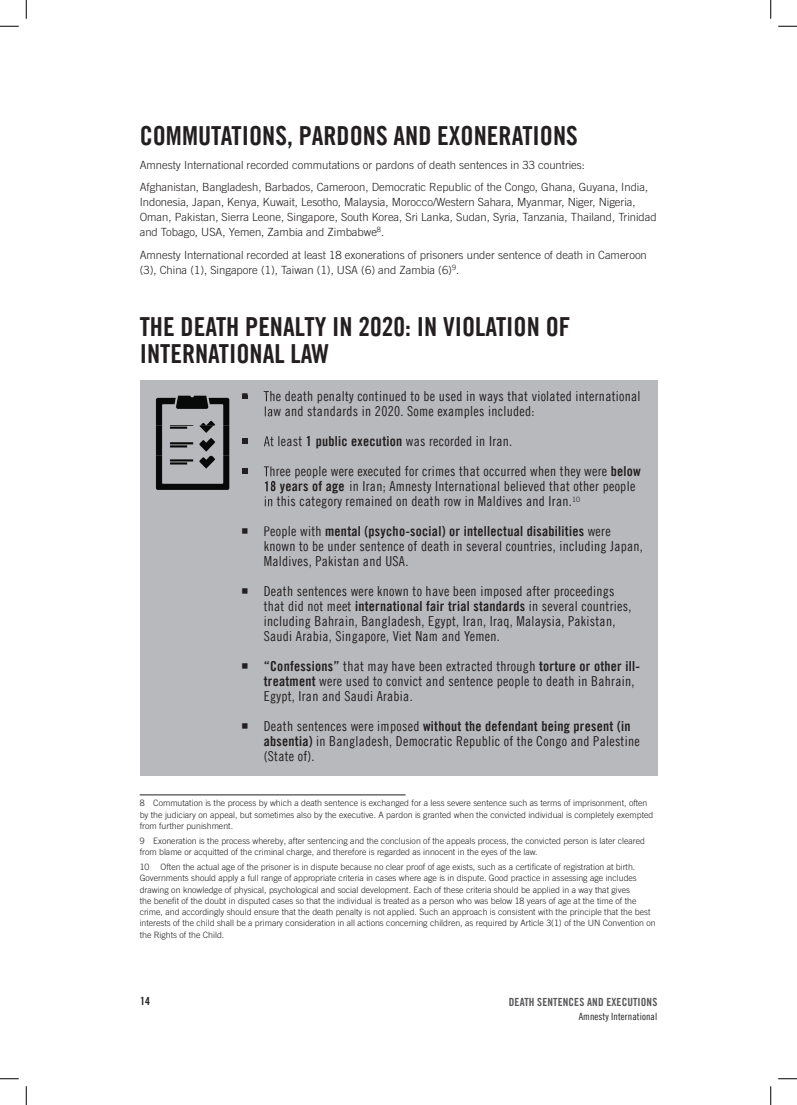
<style>
.page{position:relative;width:797px;height:1105px;background:#fff}
.page>*{position:absolute;margin:0;border:0;box-sizing:border-box;transform-origin:0 0}
.t1{font:26.25px/26.2px "Amnesty Trade Gothic Bd Cn 20";color:#231f20}
.t2{font:13.75px/15px "Amnesty Trade Gothic Cn 18";letter-spacing:.02em;color:#231f20}
.t3{font:13.75px "Amnesty Trade Gothic Bd Cn 20";letter-spacing:.02em;color:#231f20}
.t4{font:300 11.25px/15px "Amnesty Trade Gothic";color:#231f20}
.t5{font:11.25px "Amnesty Trade Gothic Bd Cn 20";letter-spacing:.01em;color:#5a5a5d}
.t6{font:11.25px "Amnesty Trade Gothic Bd Cn 20";color:#231f20}
.t7{font:10px "Amnesty Trade Gothic Cn 18";letter-spacing:.01em;color:#231f20}
.t8{font:300 8.75px/11.2px "Amnesty Trade Gothic";color:#231f20}
.s1{font-family:"Amnesty Trade Gothic Bd Cn 20"}
.s2{font-family:"Amnesty Trade Gothic Cn 18"}
</style>
<div class="page">
<div style="left:140px;top:381px;width:517px;height:50px;background:#b8b9bc"></div>
<div style="left:140px;top:426px;width:517px;height:35px;background:#b8b9bc"></div>
<div style="left:140px;top:456px;width:517px;height:65px;background:#b8b9bc"></div>
<div style="left:140px;top:516px;width:517px;height:65px;background:#b8b9bc"></div>
<div style="left:140px;top:576px;width:517px;height:80px;background:#b8b9bc"></div>
<div style="left:140px;top:651px;width:517px;height:65px;background:#b8b9bc"></div>
<div style="left:140px;top:711px;width:517px;height:65px;background:#b8b9bc"></div>
<hr style="left:140px;top:794px;width:265px;height:1px;background:#231f20">
<img style="left:155px;top:396px;width:115px;height:94px">
<svg style="left:264px;top:396px;width:7px;height:23px"></svg>
<svg style="left:264px;top:436px;width:7px;height:10px"></svg>
<svg style="left:264px;top:466px;width:7px;height:41px"></svg>
<svg style="left:0;top:25px;width:19px;height:2px"></svg>
<svg style="left:778px;top:25px;width:19px;height:2px"></svg>
<svg style="left:0;top:1078px;width:19px;height:1px"></svg>
<svg style="left:778px;top:1078px;width:19px;height:1px"></svg>
<svg style="left:25px;top:0;width:2px;height:19px"></svg>
<svg style="left:25px;top:1086px;width:2px;height:19px"></svg>
<svg style="left:770px;top:0;width:1px;height:19px"></svg>
<svg style="left:770px;top:1086px;width:1px;height:19px"></svg>
<svg style="left:242px;top:395px;width:6px;height:4px"></svg>
<svg style="left:242px;top:439px;width:6px;height:5px"></svg>
<svg style="left:242px;top:469px;width:6px;height:5px"></svg>
<h1 class="t1" style="left:140px;top:123px;width:439px">COMMUTATIONS, PARDONS AND EXONERATIONS</h1>
<p class="t4" style="left:140px;top:153px;width:510px;line-height:22.5px">Amnesty International recorded commutations or pardons of death sentences in 33 countries:<br>Afghanistan, Bangladesh, Barbados, Cameroon, Democratic Republic of the Congo, Ghana, Guyana, India,</p>
<p class="t4" style="left:140px;top:195px;width:518px">Indonesia, Japan, Kenya, Kuwait, Lesotho, Malaysia, Morocco/Western Sahara, Myanmar, Niger, Nigeria,<br>Oman, Pakistan, Sierra Leone, Singapore, South Korea, Sri Lanka, Sudan, Syria, Tanzania, Thailand, Trinidad and Tobago, USA, Yemen, Zambia and Zimbabwe<sup>8</sup>.</p>
<p class="t4" style="left:140px;top:247px;width:508px">Amnesty International recorded at least 18 exonerations of prisoners under sentence of death in Cameroon (3), China (1), Singapore (1), Taiwan (1), USA (6) and Zambia (6)<sup>9</sup>.</p>
<h1 class="t1" style="left:140px;top:314px;width:432px">THE DEATH PENALTY IN 2020: IN VIOLATION OF<br>INTERNATIONAL LAW</h1>
<h2 class="t2" style="left:264px;top:389px;width:378px">The death penalty continued to be used in ways that violated international law and standards in 2020. Some examples included:</h2>
<h2 class="t2" style="left:264px;top:426px;width:378px;line-height:30px">At least <span class="s1">1 public execution</span> was recorded in Iran.<br>Three people were executed for crimes that occurred when they were <span class="s1">below</span></h2>
<h2 class="t2" style="left:264px;top:479px;width:373px"><span class="s1">18 years of age</span> in Iran; Amnesty International believed that other people in this category remained on death row in Maldives and Iran.<sup>10</sup></h2>
<h2 class="t3" style="left:264px;top:523px;width:348px"><span class="s2">People with</span> mental (psycho-social) or intellectual disabilities <span class="s2">were</span></h2>
<h2 class="t2" style="left:264px;top:539px;width:380px">known to be under sentence of death in several countries, including Japan,<br>Maldives, Pakistan and USA.</h2>
<p class="t2" style="left:264px;top:584px;width:369px">Death sentences were known to have been imposed after proceedings that did not meet <span class="s1">international fair trial standards</span> in several countries, including Bahrain, Bangladesh, Egypt, Iran, Iraq, Malaysia, Pakistan, Saudi Arabia, Singapore, Viet Nam and Yemen.</p>
<h2 class="t3" style="left:264px;top:658px;width:378px">“Confessions” <span class="s2">that may have been extracted through</span> torture or other ill-</h2>
<h2 class="t2" style="left:264px;top:674px;width:372px"><span class="s1">treatment</span> were used to convict and sentence people to death in Bahrain,<br>Egypt, Iran and Saudi Arabia.</h2>
<h2 class="t3" style="left:264px;top:718px;width:368px"><span class="s2">Death sentences were imposed</span> without the defendant being present (in</h2>
<h2 class="t2" style="left:264px;top:734px;width:377px"><span class="s1">absentia)</span> in Bangladesh, Democratic Republic of the Congo and Palestine (State of).</h2>
<p class="t8" style="left:140px;top:797px;width:515px">8 Commutation is the process by which a death sentence is exchanged for a less severe sentence such as terms of imprisonment, often by the judiciary on appeal, but sometimes also by the executive. A pardon is granted when the convicted individual is completely exempted from further punishment.</p>
<p class="t8" style="left:140px;top:835px;width:507px">9 Exoneration is the process whereby, after sentencing and the conclusion of the appeals process, the convicted person is later cleared from blame or acquitted of the criminal charge, and therefore is regarded as innocent in the eyes of the law.</p>
<p class="t8" style="left:140px;top:861px;width:11px">10</p>
<p class="t8" style="left:140px;top:861px;width:517px;text-indent:21px">Often the actual age of the prisoner is in dispute because no clear proof of age exists, such as a certificate of registration at birth.<br>Governments should apply a full range of appropriate criteria in cases where age is in dispute. Good practice in assessing age includes drawing on knowledge of physical, psychological and social development. Each of these criteria should be applied in a way that gives<br>the benefit of the doubt in disputed cases so that the individual is treated as a person who was below 18 years of age at the time of the crime, and accordingly should ensure that the death penalty is not applied. Such an approach is consistent with the principle that the best interests of the child shall be a primary consideration in all actions concerning children, as required by Article 3(1) of the UN Convention on the Rights of the Child.</p>
<p class="t6" style="left:140px;top:994px;width:11px">14</p>
<p class="t5" style="left:509px;top:995px;width:150px">DEATH SENTENCES AND EXECUTIONS</p>
<p class="t7" style="left:578px;top:1011px;width:80px">Amnesty International</p>
</div>
